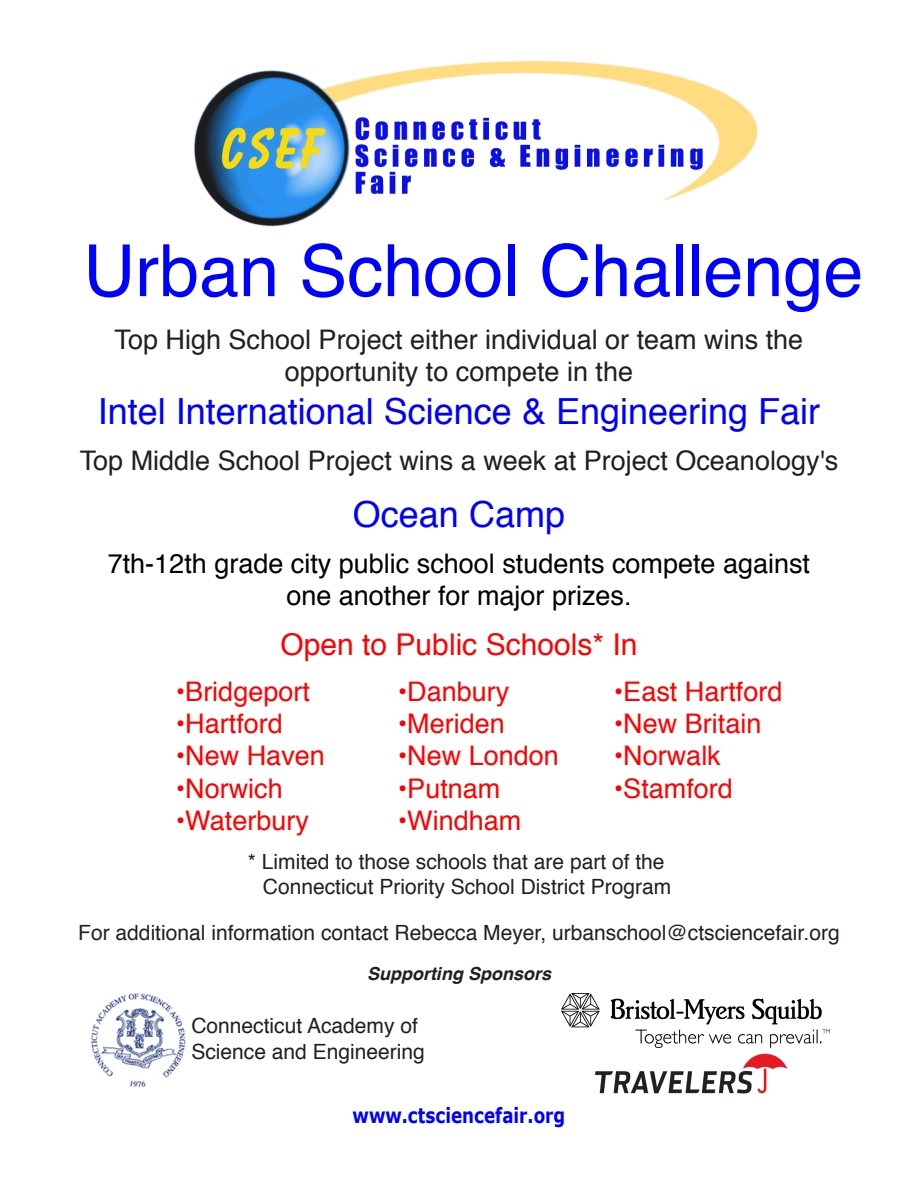
<style>
.page{position:relative;width:918px;height:1188px;background:#fff}
.page>*{position:absolute;margin:0;border:0;box-sizing:border-box;transform-origin:0 0}
.t1{font:72px "Helvetica";color:#00f}
.t2{font:36px "Helvetica";color:#00f}
.t3{font:30px "Helvetica";color:#f00}
.t4{font:27px "Helvetica";color:#f00}
.t5{font:27px/32.4px "Helvetica";color:#231f20;text-align:center}
.t6{font:27px/32.4px "Helvetica";color:#000;text-align:center}
.t7{font:21px "Helvetica";color:#231f20}
.t8{font:700 21px "Verdana";color:#00f;scale:.8 1}
.t9{font:italic 700 18px "Helvetica";color:#231f20}
</style>
<div class="page">
<img style="left:194px;top:60px;width:564px;height:167px">
<img style="left:91px;top:994px;width:95px;height:94px">
<img style="left:596px;top:1047px;width:191px;height:47px">
<img style="left:561px;top:994px;width:269px;height:53px">
<p class="t1" style="left:83px;top:215px;width:782px">Urban School Challenge</p>
<p class="t5" style="left:115px;top:324px;width:690px">Top High School Project either individual or team wins the opportunity to compete in the</p>
<p class="t2" style="left:98px;top:384px;width:724px">Intel International Science &amp; Engineering Fair</p>
<p class="t5" style="left:80px;top:445px;width:760px">Top Middle School Project wins a week at Project Oceanology's</p>
<p class="t2" style="left:353px;top:487px;width:214px">Ocean Camp</p>
<p class="t6" style="left:108px;top:548px;width:704px">7th-12th grade city public school students compete against one another for major prizes.</p>
<p class="t3" style="left:281px;top:621px;width:358px">Open to Public Schools* In</p>
<p class="t4" style="left:176px;top:670px;width:136px">•Bridgeport</p>
<p class="t4" style="left:398px;top:670px;width:113px">•Danbury</p>
<p class="t4" style="left:614px;top:670px;width:170px">•East Hartford</p>
<p class="t4" style="left:176px;top:703px;width:108px">•Hartford</p>
<p class="t4" style="left:398px;top:703px;width:108px">•Meriden</p>
<p class="t4" style="left:614px;top:703px;width:149px">•New Britain</p>
<p class="t4" style="left:176px;top:735px;width:150px">•New Haven</p>
<p class="t4" style="left:398px;top:735px;width:163px">•New London</p>
<p class="t4" style="left:614px;top:735px;width:108px">•Norwalk</p>
<p class="t4" style="left:176px;top:768px;width:108px">•Norwich</p>
<p class="t4" style="left:398px;top:768px;width:104px">•Putnam</p>
<p class="t4" style="left:614px;top:768px;width:120px">•Stamford</p>
<p class="t4" style="left:176px;top:800px;width:134px">•Waterbury</p>
<p class="t4" style="left:398px;top:800px;width:125px">•Windham</p>
<p class="t7" style="left:248px;top:845px;width:418px">* Limited to those schools that are part of the</p>
<p class="t7" style="left:263px;top:871px;width:410px">Connecticut Priority School District Program</p>
<p class="t7" style="left:78px;top:916px;width:763px">For additional information contact Rebecca Meyer, urbanschool@ctsciencefair.org</p>
<p class="t9" style="left:367px;top:959px;width:186px">Supporting Sponsors</p>
<p class="t7" style="left:191px;top:1010px;width:228px">Connecticut Academy of</p>
<p class="t7" style="left:191px;top:1035px;width:235px">Science and Engineering</p>
<p class="t8" style="left:353px;top:1101px;width:267px">www.ctsciencefair.org</p>
</div>
